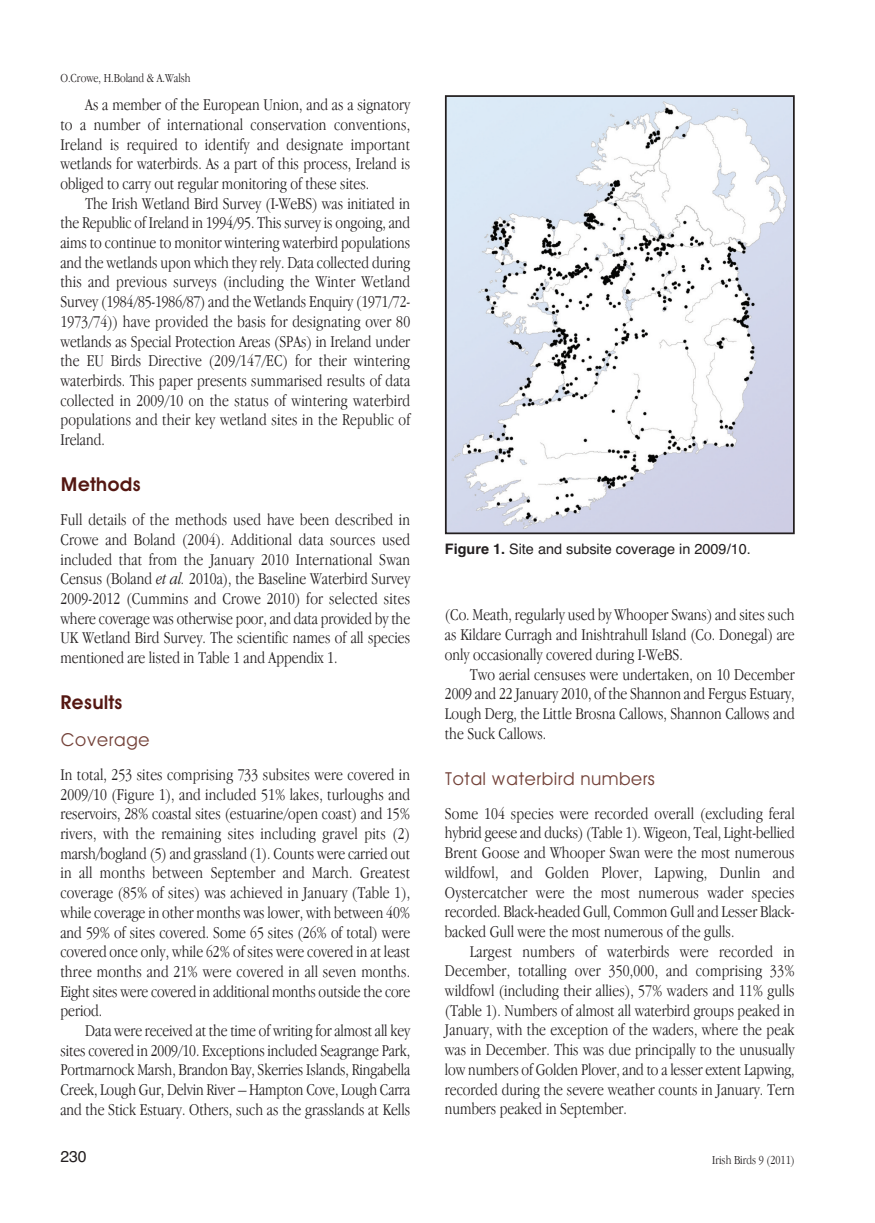
<style>
.page{position:relative;width:875px;height:1223px;background:#fff}
.page>*{position:absolute;margin:0;border:0;box-sizing:border-box;transform-origin:0 0}
.t1{font:600 19.25px "Avant Garde";color:#541712}
.t2{font:17.85px "Avant Garde";color:#744239}
.t3{font:300 condensed 17.15px/19.8px "Garamond";color:#231f20;text-align:justify}
.t4{font:15.75px "Helvetica";color:#231f20}
.t5{font:14.35px "Helvetica";color:#231f20}
.t6{font:300 condensed 12.6px "Garamond";color:#231f20}
.s1{font-style:italic}
.s2{font-weight:700}
</style>
<div class="page">
<img style="left:448px;top:98px;width:344px;height:433px">
<div style="left:445px;top:95px;width:350px;height:439px;border:2px solid #231f20"></div>
<p class="t6" style="left:60px;top:70px;width:132px">O.Crowe, H.Boland &amp; A.Walsh</p>
<p class="t3" style="left:60px;top:94px;width:351px;text-indent:25px">As a member of the European Union, and as a signatory to a number of international conservation conventions, Ireland is required to identify and designate important wetlands for waterbirds. As a part of this process, Ireland is obliged to carry out regular monitoring of these sites.</p>
<p class="t3" style="left:60px;top:193px;width:351px;text-indent:25px">The Irish Wetland Bird Survey (I-WeBS) was initiated in the Republic of Ireland in 1994/95. This survey is ongoing, and aims to continue to monitor wintering waterbird populations and the wetlands upon which they rely. Data collected during this and previous surveys (including the Winter Wetland Survey (1984/85-1986/87) and the Wetlands Enquiry (1971/72- 1973/74)) have provided the basis for designating over 80 wetlands as Special Protection Areas (SPAs) in Ireland under the EU Birds Directive (209/147/EC) for their wintering waterbirds. This paper presents summarised results of data collected in 2009/10 on the status of wintering waterbird populations and their key wetland sites in the Republic of Ireland.</p>
<p class="t1" style="left:60px;top:473px;width:82px">Methods</p>
<p class="t3" style="left:60px;top:509px;width:351px">Full details of the methods used have been described in Crowe and Boland (2004). Additional data sources used included that from the January 2010 International Swan Census (Boland <span class="s1">et al.</span> 2010a), the Baseline Waterbird Survey 2009-2012 (Cummins and Crowe 2010) for selected sites where coverage was otherwise poor, and data provided by the UK Wetland Bird Survey. The scientific names of all species mentioned are listed in Table 1 and Appendix 1.</p>
<p class="t1" style="left:60px;top:691px;width:64px">Results</p>
<p class="t2" style="left:60px;top:729px;width:91px">Coverage</p>
<p class="t3" style="left:60px;top:764px;width:351px">In total, 253 sites comprising 733 subsites were covered in 2009/10 (Figure 1), and included 51% lakes, turloughs and reservoirs, 28% coastal sites (estuarine/open coast) and 15% rivers, with the remaining sites including gravel pits (2) marsh/bogland (5) and grassland (1). Counts were carried out in all months between September and March. Greatest coverage (85% of sites) was achieved in January (Table 1), while coverage in other months was lower, with between 40% and 59% of sites covered. Some 65 sites (26% of total) were covered once only, while 62% of sites were covered in at least three months and 21% were covered in all seven months.<br>Eight sites were covered in additional months outside the core period.</p>
<p class="t3" style="left:60px;top:1020px;width:351px;text-indent:25px">Data were received at the time of writing for almost all key sites covered in 2009/10. Exceptions included Seagrange Park, Portmarnock Marsh, Brandon Bay, Skerries Islands, Ringabella Creek, Lough Gur, Delvin River – Hampton Cove, Lough Carra and the Stick Estuary. Others, such as the grasslands at Kells</p>
<p class="t4" style="left:60px;top:1147px;width:28px">230</p>
<p class="t5" style="left:445px;top:540px;width:307px"><span class="s2">Figure 1.</span> Site and subsite coverage in 2009/10.</p>
<p class="t3" style="left:445px;top:604px;width:351px">(Co. Meath, regularly used by Whooper Swans) and sites such as Kildare Curragh and Inishtrahull Island (Co. Donegal) are only occasionally covered during I-WeBS.</p>
<p class="t3" style="left:445px;top:663px;width:351px;text-indent:25px">Two aerial censuses were undertaken, on 10 December 2009 and 22 January 2010, of the Shannon and Fergus Estuary, Lough Derg, the Little Brosna Callows, Shannon Callows and the Suck Callows.</p>
<p class="t2" style="left:445px;top:768px;width:211px">Total waterbird numbers</p>
<p class="t3" style="left:445px;top:802px;width:351px">Some 104 species were recorded overall (excluding feral hybrid geese and ducks) (Table 1). Wigeon, Teal, Light-bellied Brent Goose and Whooper Swan were the most numerous wildfowl, and Golden Plover, Lapwing, Dunlin and Oystercatcher were the most numerous wader species recorded. Black-headed Gull, Common Gull and Lesser Black&shy;backed Gull were the most numerous of the gulls.</p>
<p class="t3" style="left:445px;top:940px;width:351px;text-indent:25px">Largest numbers of waterbirds were recorded in December, totalling over 350,000, and comprising 33% wildfowl (including their allies), 57% waders and 11% gulls (Table 1). Numbers of almost all waterbird groups peaked in January, with the exception of the waders, where the peak was in December. This was due principally to the unusually low numbers of Golden Plover, and to a lesser extent Lapwing, recorded during the severe weather counts in January. Tern numbers peaked in September.</p>
<p class="t6" style="left:712px;top:1151px;width:84px">Irish Birds 9 (2011)</p>
</div>
